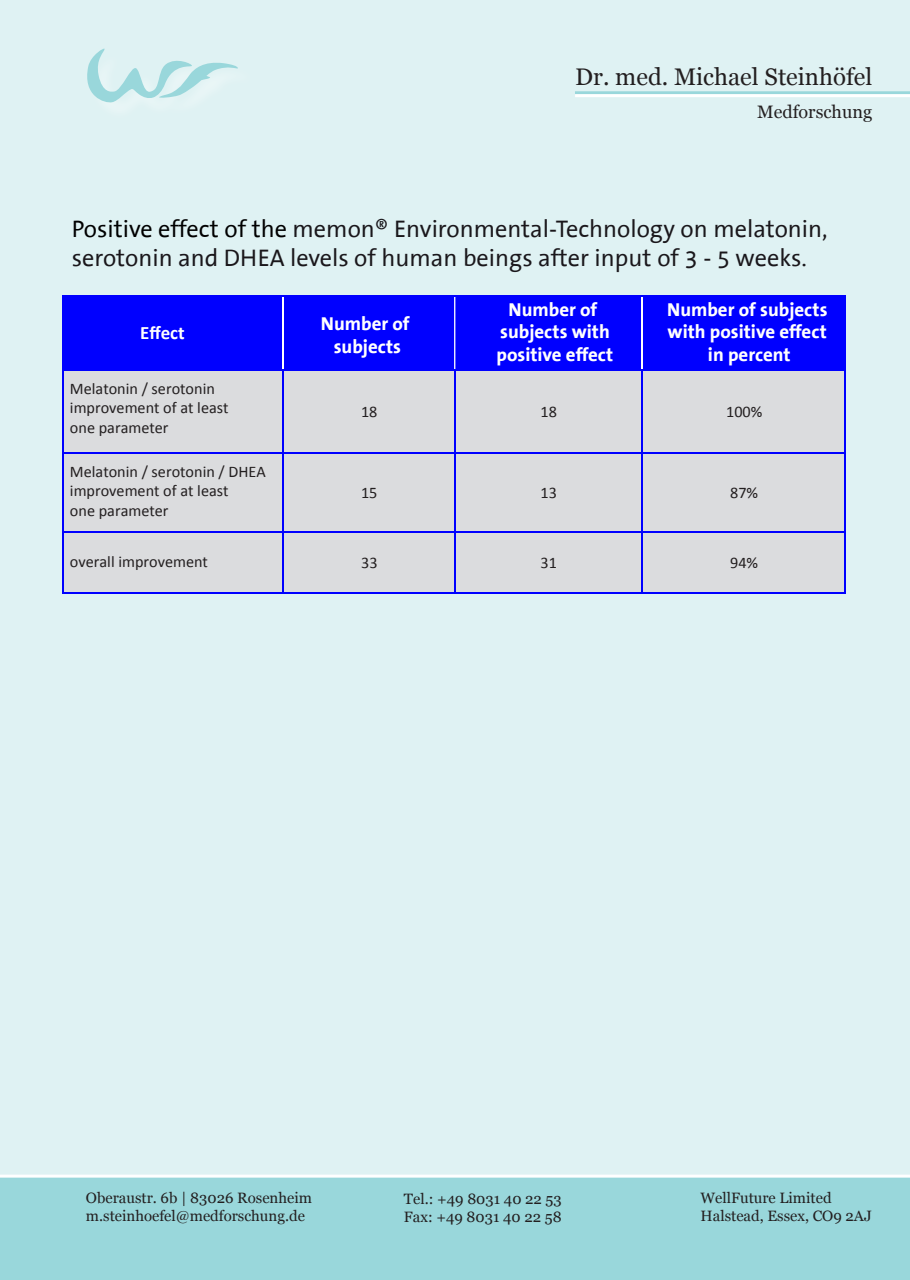
<style>
.page{position:relative;width:910px;height:1280px;background:#fff}
.page>*{position:absolute;margin:0;border:0;box-sizing:border-box;transform-origin:0 0}
.t1{font:24.3px/29.1px "The Sans Office";color:#1a171b}
.t2{font:24px "Georgia";color:#231f20}
.t3{font:700 18.9px/22.6px "The Sans Office";color:#fff;text-align:center}
.t4{font:700 18.9px "Calibri";color:#fff}
.t5{font:18px "Georgia";color:#231f20}
.t6{font:16.2px/19.5px "Calibri";color:#231f20}
.t7{font:15px/18px "Georgia";color:#231f20}
.s1{color:#000}
</style>
<div class="page">
<div style="left:0;top:0;width:910px;height:1211px;background:#dff2f3"></div>
<div style="left:0;top:1175px;width:910px;height:105px;background:#99d7db"></div>
<svg style="left:87px;top:48px;width:151px;height:55px"></svg>
<hr style="left:575px;top:91px;width:335px;height:3px;background:#99d7db">
<hr style="left:575px;top:94px;width:335px;height:3px;background:#fff">
<hr style="left:0;top:1174px;width:910px;height:3px;background:#fff">
<div style="left:63px;top:296px;width:782px;height:74px;background:#00f"></div>
<div style="left:63px;top:370px;width:782px;height:136px;background:#dbdcde"></div>
<hr style="left:282px;top:297px;width:1px;height:72px;background:#fff">
<hr style="left:454px;top:297px;width:1px;height:72px;background:#fff">
<hr style="left:641px;top:297px;width:1px;height:72px;background:#fff">
<hr style="left:63px;top:296px;width:1px;height:237px;background:#00f">
<hr style="left:282px;top:370px;width:1px;height:163px;background:#00f">
<hr style="left:454px;top:370px;width:1px;height:162px;background:#00f">
<hr style="left:641px;top:370px;width:1px;height:162px;background:#00f">
<hr style="left:845px;top:297px;width:1px;height:235px;background:#00f">
<hr style="left:64px;top:296px;width:782px;height:1px;background:#00f">
<hr style="left:64px;top:452px;width:782px;height:2px;background:#00f">
<div style="left:63px;top:504px;width:782px;height:89px;background:#dbdcde"></div>
<hr style="left:63px;top:452px;width:1px;height:142px;background:#00f">
<hr style="left:282px;top:454px;width:1px;height:140px;background:#00f">
<hr style="left:454px;top:452px;width:1px;height:142px;background:#00f">
<hr style="left:641px;top:454px;width:1px;height:140px;background:#00f">
<hr style="left:845px;top:454px;width:1px;height:140px;background:#00f">
<hr style="left:64px;top:532px;width:782px;height:1px;background:#00f">
<hr style="left:64px;top:592px;width:782px;height:2px;background:#00f">
<h2 class="t2" style="left:575px;top:67px;width:299px">Dr. med. Michael Steinhöfel</h2>
<p class="t5" style="left:757px;top:104px;width:117px">Medforschung</p>
<h1 class="t1" style="left:72px;top:217px;width:757px"><span class="s1">Positive effect of the</span> memon® Environmental-Technology on melatonin, serotonin and DHEA levels of human beings after input of 3 - 5 weeks.</h1>
<p class="t4" style="left:140px;top:321px;width:46px">Effect</p>
<p class="t6" style="left:70px;top:380px;width:160px">Melatonin / serotonin improvement of at least one parameter</p>
<p class="t6" style="left:70px;top:463px;width:197px">Melatonin / serotonin / DHEA improvement of at least<br>one parameter</p>
<p class="t6" style="left:70px;top:553px;width:140px">overall improvement</p>
<p class="t3" style="left:321px;top:314px;width:90px">Number of subjects</p>
<p class="t3" style="left:496px;top:300px;width:118px">Number of subjects with positive effect</p>
<p class="t3" style="left:667px;top:300px;width:162px">Number of subjects with positive effect in percent</p>
<p class="t6" style="left:361px;top:403px;width:18px">18</p>
<p class="t6" style="left:541px;top:403px;width:18px">18</p>
<p class="t6" style="left:726px;top:403px;width:38px">100%</p>
<p class="t6" style="left:361px;top:484px;width:18px">15</p>
<p class="t6" style="left:541px;top:484px;width:18px">13</p>
<p class="t6" style="left:730px;top:484px;width:30px">87%</p>
<p class="t6" style="left:361px;top:554px;width:18px">33</p>
<p class="t6" style="left:541px;top:554px;width:18px">31</p>
<p class="t6" style="left:730px;top:554px;width:30px">94%</p>
<p class="t7" style="left:86px;top:1190px;width:228px">Oberaustr. 6b | 83026 Rosenheim m.steinhoefel@medforschung.de</p>
<p class="t7" style="left:404px;top:1190px;width:159px">Tel.: +49 8031 40 22 53<br>Fax: +49 8031 40 22 58</p>
<p class="t7" style="left:701px;top:1189px;width:173px">WellFuture Limited<br>Halstead, Essex, CO9 2AJ</p>
</div>
